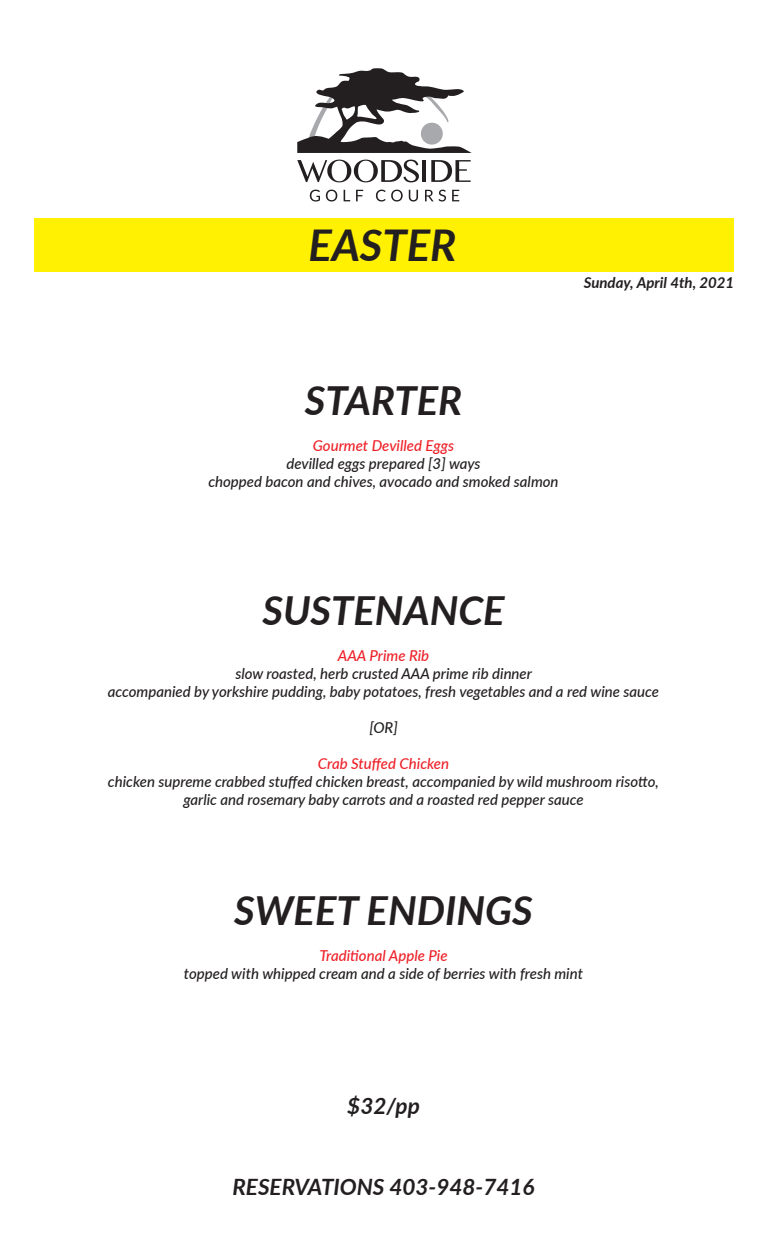
<style>
.page{position:relative;width:765px;height:1260px;background:#fff}
.page>*{position:absolute;margin:0;border:0;box-sizing:border-box;transform-origin:0 0}
.t1{font:italic 700 43.75px "Lato";color:#231f20}
.t2{font:italic 700 40px "Lato";color:#231f20}
.t3{font:italic 700 22.5px "Lato";color:#231f20}
.t4{font:italic 500 15px/18px "Lato";color:#231f20;text-align:center}
.t5{font:italic 500 15px "Lato";color:#ee2128}
.t6{font:italic 700 15px "Lato";color:#231f20}
</style>
<div class="page">
<svg style="left:297px;top:160px;width:122px;height:22px"></svg>
<hr style="left:423px;top:160px;width:3px;height:22px;background:#231f20">
<svg style="left:431px;top:160px;width:40px;height:22px"></svg>
<svg style="left:310px;top:190px;width:10px;height:12px"></svg>
<svg style="left:326px;top:190px;width:11px;height:12px"></svg>
<svg style="left:344px;top:190px;width:6px;height:11px"></svg>
<svg style="left:356px;top:190px;width:7px;height:11px"></svg>
<svg style="left:376px;top:190px;width:27px;height:12px"></svg>
<svg style="left:409px;top:190px;width:9px;height:12px"></svg>
<svg style="left:425px;top:190px;width:21px;height:12px"></svg>
<svg style="left:452px;top:190px;width:7px;height:11px"></svg>
<svg style="left:297px;top:68px;width:175px;height:85px"></svg>
<div style="left:34px;top:218px;width:700px;height:54px;background:#fff101"></div>
<h1 class="t1" style="left:308px;top:213px;width:150px">EASTER</h1>
<p class="t6" style="left:584px;top:271px;width:152px">Sunday, April 4th, 2021</p>
<h2 class="t2" style="left:305px;top:371px;width:159px">STARTER</h2>
<p class="t5" style="left:313px;top:435px;width:143px">Gourmet Devilled Eggs</p>
<p class="t4" style="left:208px;top:454px;width:352px">devilled eggs prepared [3] ways<br>chopped bacon and chives, avocado and smoked salmon</p>
<h2 class="t2" style="left:262px;top:581px;width:244px">SUSTENANCE</h2>
<p class="t5" style="left:338px;top:645px;width:93px">AAA Prime Rib</p>
<p class="t4" style="left:108px;top:664px;width:553px">slow roasted, herb crusted AAA prime rib dinner<br>accompanied by yorkshire pudding, baby potatoes, fresh vegetables and a red wine sauce</p>
<p class="t4" style="left:369px;top:718px;width:30px">[OR]</p>
<p class="t5" style="left:318px;top:753px;width:133px">Crab Stuffed Chicken</p>
<p class="t4" style="left:108px;top:772px;width:553px">chicken supreme crabbed stuffed chicken breast, accompanied by wild mushroom risotto, garlic and rosemary baby carrots and a roasted red pepper sauce</p>
<h2 class="t2" style="left:234px;top:881px;width:300px">SWEET ENDINGS</h2>
<p class="t5" style="left:319px;top:945px;width:130px">Traditional Apple Pie</p>
<p class="t4" style="left:184px;top:964px;width:401px">topped with whipped cream and a side of berries with fresh mint</p>
<h3 class="t3" style="left:347px;top:1090px;width:74px">$32/pp</h3>
<h3 class="t3" style="left:233px;top:1171px;width:304px">RESERVATIONS 403-948-7416</h3>
</div>
